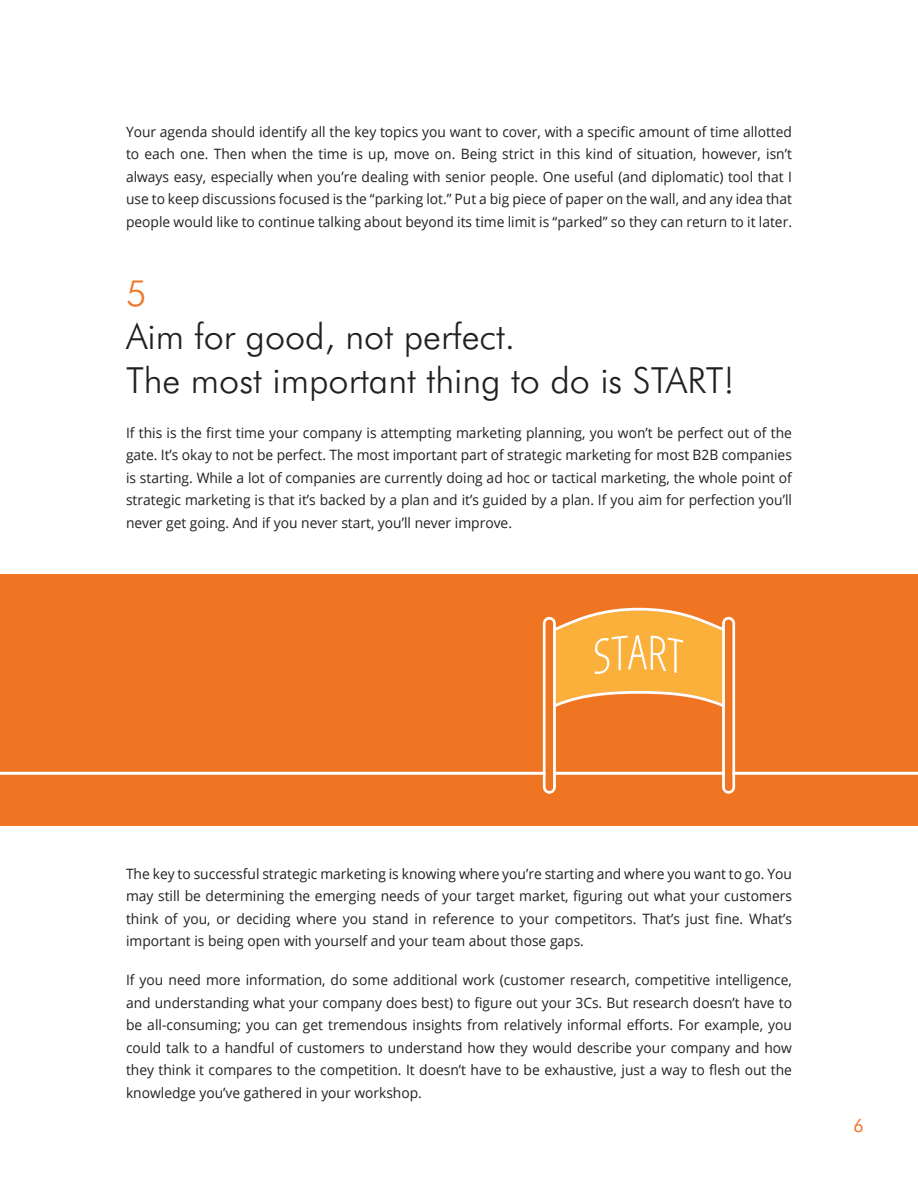
<style>
.page{position:relative;width:918px;height:1188px;background:#fff}
.page>*{position:absolute;margin:0;border:0;box-sizing:border-box;transform-origin:0 0}
.t1{font:300 36px/43.2px "Futura BT";color:#231f20}
.t2{font:300 36px "Futura BT";color:#f07523}
.t3{font:18px "Futura BT";color:#f07523}
.t4{font:14.25px/22.5px "Open Sans";color:#231f20;text-align:justify}
</style>
<div class="page">
<div style="left:0;top:574px;width:918px;height:252px;background:#f07523"></div>
<hr style="left:0;top:772px;width:918px;height:3px;background:#fff">
<svg style="left:543px;top:608px;width:192px;height:186px"></svg>
<p class="t4" style="left:126px;top:120px;width:668px">Your agenda should identify all the key topics you want to cover, with a specific amount of time allotted to each one. Then when the time is up, move on. Being strict in this kind of situation, however, isn’t always easy, especially when you’re dealing with senior people. One useful (and diplomatic) tool that I use to keep discussions focused is the “parking lot.” Put a big piece of paper on the wall, and any idea that people would like to continue talking about beyond its time limit is “parked” so they can return to it later.</p>
<h1 class="t2" style="left:126px;top:271px;width:22px">5</h1>
<h1 class="t1" style="left:126px;top:315px;width:610px">Aim for good, not perfect.<br>The most important thing to do is START!</h1>
<p class="t4" style="left:126px;top:421px;width:668px">If this is the first time your company is attempting marketing planning, you won’t be perfect out of the gate. It’s okay to not be perfect. The most important part of strategic marketing for most B2B companies is starting. While a lot of companies are currently doing ad hoc or tactical marketing, the whole point of strategic marketing is that it’s backed by a plan and it’s guided by a plan. If you aim for perfection you’ll never get going. And if you never start, you’ll never improve.</p>
<p class="t4" style="left:126px;top:862px;width:668px">The key to successful strategic marketing is knowing where you’re starting and where you want to go. You may still be determining the emerging needs of your target market, figuring out what your customers think of you, or deciding where you stand in reference to your competitors. That’s just fine. What’s important is being open with yourself and your team about those gaps.</p>
<p class="t4" style="left:126px;top:968px;width:668px">If you need more information, do some additional work (customer research, competitive intelligence, and understanding what your company does best) to figure out your 3Cs. But research doesn’t have to be all-consuming; you can get tremendous insights from relatively informal efforts. For example, you could talk to a handful of customers to understand how they would describe your company and how they think it compares to the competition. It doesn’t have to be exhaustive, just a way to flesh out the knowledge you’ve gathered in your workshop.</p>
<p class="t3" style="left:853px;top:1115px;width:12px">6</p>
</div>
